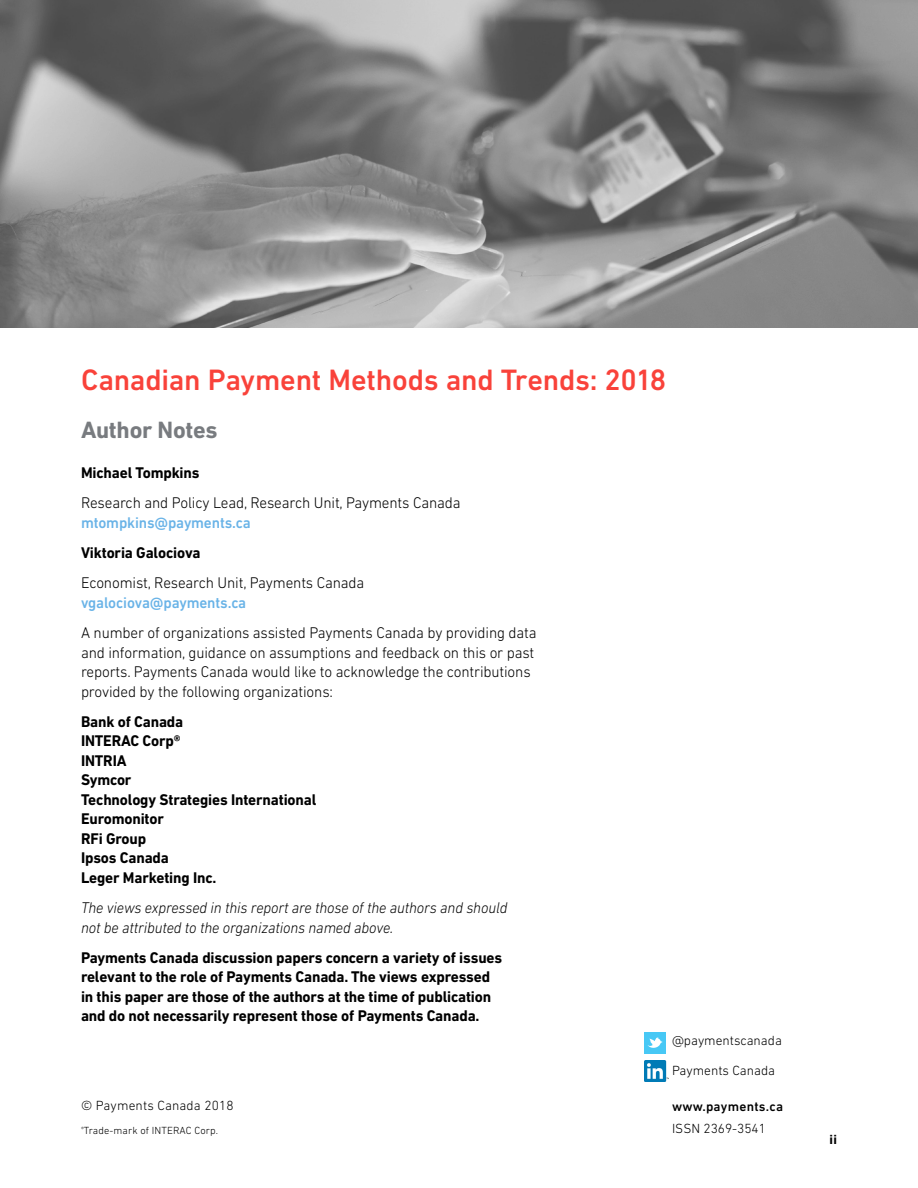
<style>
.page{position:relative;width:918px;height:1188px;background:#fff}
.page>*{position:absolute;margin:0;border:0;box-sizing:border-box;transform-origin:0 0}
.t1{font:500 30px "DIN Next LT Pro";letter-spacing:-.01em;color:#f9423a}
.H2___Subhead___Grey{font:700 24px "DIN Next LT Pro";letter-spacing:-.01em;color:#787b7f}
.Body{font:700 15.75px/19.5px "DIN Next LT Pro";letter-spacing:-.01em;color:#000}
.Body-2{font:300 15.75px/19.5px "DIN Next LT Pro";letter-spacing:-.01em;color:#000}
.Body-3{font:italic 300 15.75px/19.5px "DIN Next LT Pro";letter-spacing:-.01em;color:#000}
.t2{font:300 13.5px "DIN Next LT Pro";color:#000}
.t3{font:500 13.5px "DIN Next LT Pro";letter-spacing:.02em;color:#000}
.t4{font:700 13.5px "DIN Next LT Pro";color:#000}
.t5{font:300 10.5px "DIN Next LT Pro";letter-spacing:.01em;color:#000}
.s1{font-weight:500;color:#69b3e7}
</style>
<div class="page">
<div style="left:644px;top:1032px;width:22px;height:21px;background:#47c8f5"></div>
<svg style="left:647px;top:1037px;width:15px;height:11px"></svg>
<img style="left:644px;top:1060px;width:24px;height:22px">
<img style="left:0;top:0;width:918px;height:327px">
<p class="t1" style="left:81px;top:363px;width:587px">Canadian Payment Methods and Trends: 2018</p>
<p class="H2___Subhead___Grey" style="left:81px;top:416px;width:138px">Author Notes</p>
<p class="Body" style="left:81px;top:463px;width:120px">Michael Tompkins</p>
<p class="Body-2" style="left:81px;top:493px;width:381px">Research and Policy Lead, Research Unit, Payments Canada <span class="s1">mtompkins@payments.ca</span></p>
<p class="Body" style="left:81px;top:543px;width:121px">Viktoria Galociova</p>
<p class="Body-2" style="left:81px;top:573px;width:285px">Economist, Research Unit, Payments Canada <span class="s1">vgalociova@payments.ca</span></p>
<p class="Body-2" style="left:81px;top:623px;width:457px">A number of organizations assisted Payments Canada by providing data and information, guidance on assumptions and feedback on this or past reports. Payments Canada would like to acknowledge the contributions provided by the following organizations:</p>
<p class="Body" style="left:81px;top:712px;width:237px">Bank of Canada<br>INTERAC Corp®<br>INTRIA<br>Symcor<br>Technology Strategies International<br>Euromonitor<br>RFi Group<br>Ipsos Canada<br>Leger Marketing Inc.</p>
<p class="Body-3" style="left:81px;top:898px;width:428px">The views expressed in this report are those of the authors and should not be attributed to the organizations named above.</p>
<p class="Body" style="left:81px;top:948px;width:423px">Payments Canada discussion papers concern a variety of issues relevant to the role of Payments Canada. The views expressed in this paper are those of the authors at the time of publication and do not necessarily represent those of Payments Canada.</p>
<p class="t2" style="left:81px;top:1097px;width:154px">© Payments Canada 2018</p>
<p class="t5" style="left:81px;top:1124px;width:139px"><sup>®</sup>Trade-mark of INTERAC Corp.</p>
<p class="t2" style="left:672px;top:1033px;width:111px">@paymentscanada</p>
<p class="t2" style="left:672px;top:1062px;width:105px">Payments Canada</p>
<p class="t3" style="left:672px;top:1098px;width:113px">www.payments.ca</p>
<p class="t2" style="left:672px;top:1121px;width:96px">ISSN 2369-3541</p>
<p class="t4" style="left:829px;top:1132px;width:9px">ii</p>
</div>
